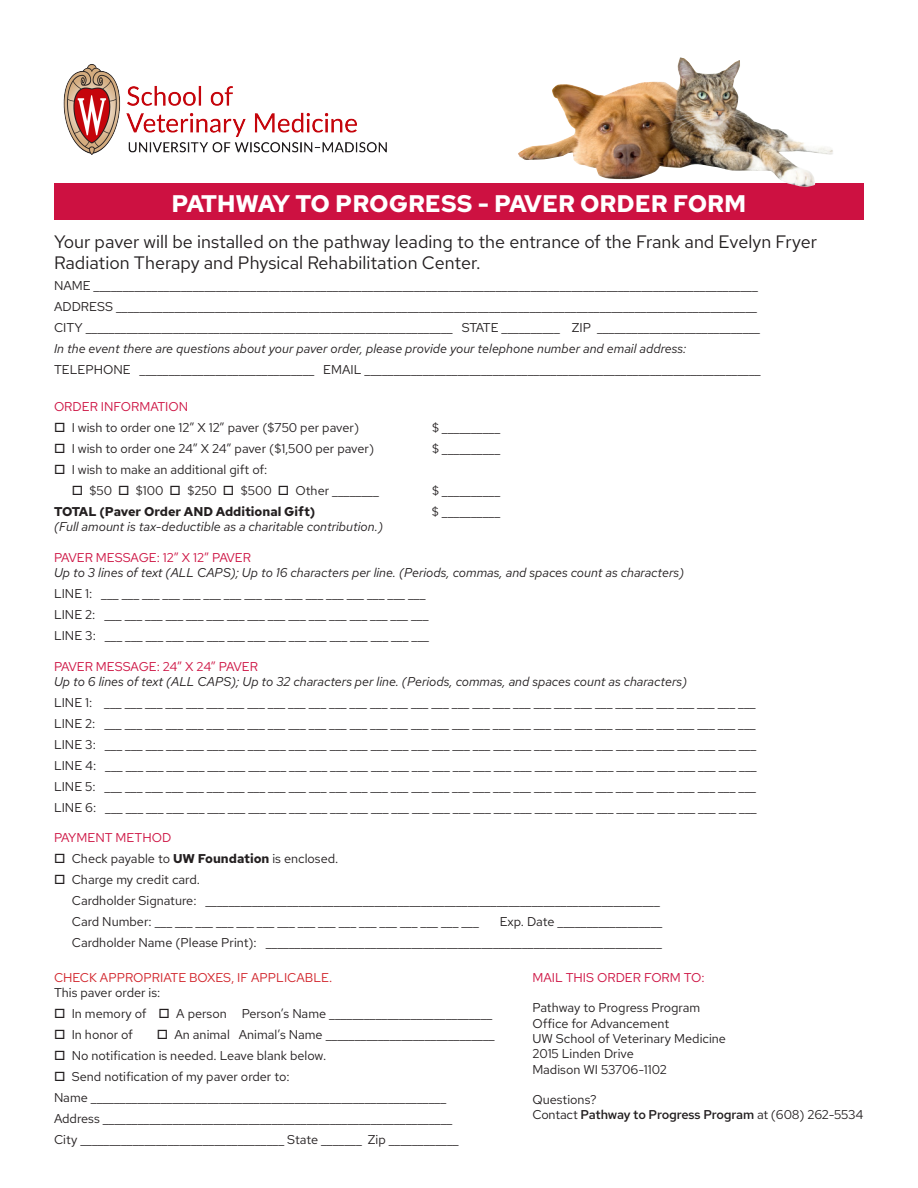
<style>
.page{position:relative;width:918px;height:1188px;background:#fff}
.page>*{position:absolute;margin:0;border:0;box-sizing:border-box;transform-origin:0 0}
.t1{font:700 24px "Red Hat Text";color:#fff}
.t2{font:18px/21.6px "Red Hat Text";color:#231f20}
.t3{font:12.75px "Red Hat Text";color:#231f20}
.t4{font:italic 12.75px "Red Hat Text";color:#231f20}
.t5{font:12.75px "Red Hat Text";color:#cd1141}
.t6{font:12.75px/15px "Red Hat Text";color:#d1232a}
.t7{font:500 12.75px "Red Hat Text";letter-spacing:-.015em;color:#231f20}
.t8{font:700 12.75px "Red Hat Text";color:#231f20}
.s1{font-weight:700}
.s2{color:#231f20}
.s3{font-weight:400}
</style>
<div class="page">
<img style="left:63px;top:64px;width:324px;height:91px">
<div style="left:54px;top:183px;width:810px;height:37px;background:#cd1141"></div>
<img style="left:518px;top:57px;width:315px;height:130px">
<p class="t1" style="left:172px;top:188px;width:576px">PATHWAY TO PROGRESS - PAVER ORDER FORM</p>
<p class="t2" style="left:54px;top:230px;width:765px">Your paver will be installed on the pathway leading to the entrance of the Frank and Evelyn Fryer<br>Radiation Therapy and Physical Rehabilitation Center.</p>
<p class="t3" style="left:54px;top:278px;width:705px">NAME __________________________________________________________________________________________________________________</p>
<p class="t3" style="left:54px;top:299px;width:705px">ADDRESS ______________________________________________________________________________________________________________</p>
<p class="t3" style="left:54px;top:320px;width:708px">CITY _______________________________________________________________ STATE __________ ZIP ____________________________</p>
<p class="t4" style="left:54px;top:341px;width:634px">In the event there are questions about your paver order, please provide your telephone number and email address:</p>
<p class="t3" style="left:54px;top:362px;width:708px">TELEPHONE ______________________________ EMAIL ____________________________________________________________________</p>
<p class="t5" style="left:54px;top:398px;width:136px">ORDER INFORMATION</p>
<p class="t3" style="left:54px;top:419px;width:307px">□ I wish to order one 12” X 12” paver ($750 per paver)</p>
<p class="t3" style="left:432px;top:419px;width:70px">$ __________</p>
<p class="t3" style="left:54px;top:440px;width:322px">□ I wish to order one 24” X 24” paver ($1,500 per paver)</p>
<p class="t3" style="left:432px;top:440px;width:70px">$ __________</p>
<p class="t3" style="left:54px;top:461px;width:215px">□ I wish to make an additional gift of:</p>
<p class="t3" style="left:72px;top:482px;width:309px">□ $50 □ $100 □ $250 □ $500 □ Other ________</p>
<p class="t3" style="left:432px;top:482px;width:70px">$ __________</p>
<p class="t8" style="left:54px;top:503px;width:263px">TOTAL (Paver Order AND Additional Gift)</p>
<p class="t3" style="left:432px;top:503px;width:70px">$ __________</p>
<p class="t4" style="left:54px;top:518px;width:331px">(Full amount is tax-deductible as a charitable contribution.)</p>
<p class="t5" style="left:54px;top:549px;width:199px">PAVER MESSAGE: 12” X 12” PAVER</p>
<p class="t4" style="left:54px;top:564px;width:632px">Up to 3 lines of text (ALL CAPS); Up to 16 characters per line. (Periods, commas, and spaces count as characters)</p>
<p class="t3" style="left:54px;top:585px;width:373px">LINE 1: ___ ___ ___ ___ ___ ___ ___ ___ ___ ___ ___ ___ ___ ___ ___ ___</p>
<p class="t3" style="left:54px;top:606px;width:376px">LINE 2: ___ ___ ___ ___ ___ ___ ___ ___ ___ ___ ___ ___ ___ ___ ___ ___</p>
<p class="t3" style="left:54px;top:627px;width:377px">LINE 3: ___ ___ ___ ___ ___ ___ ___ ___ ___ ___ ___ ___ ___ ___ ___ ___</p>
<p class="t5" style="left:54px;top:658px;width:205px">PAVER MESSAGE: 24” X 24” PAVER</p>
<p class="t4" style="left:54px;top:673px;width:635px">Up to 6 lines of text (ALL CAPS); Up to 32 characters per line. (Periods, commas, and spaces count as characters)</p>
<p class="t3" style="left:54px;top:694px;width:703px">LINE 1: ___ ___ ___ ___ ___ ___ ___ ___ ___ ___ ___ ___ ___ ___ ___ ___ ___ ___ ___ ___ ___ ___ ___ ___ ___ ___ ___ ___ ___ ___ ___ ___</p>
<p class="t3" style="left:54px;top:715px;width:703px">LINE 2: ___ ___ ___ ___ ___ ___ ___ ___ ___ ___ ___ ___ ___ ___ ___ ___ ___ ___ ___ ___ ___ ___ ___ ___ ___ ___ ___ ___ ___ ___ ___ ___</p>
<p class="t3" style="left:54px;top:736px;width:704px">LINE 3: ___ ___ ___ ___ ___ ___ ___ ___ ___ ___ ___ ___ ___ ___ ___ ___ ___ ___ ___ ___ ___ ___ ___ ___ ___ ___ ___ ___ ___ ___ ___ ___</p>
<p class="t3" style="left:54px;top:757px;width:704px">LINE 4: ___ ___ ___ ___ ___ ___ ___ ___ ___ ___ ___ ___ ___ ___ ___ ___ ___ ___ ___ ___ ___ ___ ___ ___ ___ ___ ___ ___ ___ ___ ___ ___</p>
<p class="t3" style="left:54px;top:778px;width:704px">LINE 5: ___ ___ ___ ___ ___ ___ ___ ___ ___ ___ ___ ___ ___ ___ ___ ___ ___ ___ ___ ___ ___ ___ ___ ___ ___ ___ ___ ___ ___ ___ ___ ___</p>
<p class="t3" style="left:54px;top:799px;width:704px">LINE 6: ___ ___ ___ ___ ___ ___ ___ ___ ___ ___ ___ ___ ___ ___ ___ ___ ___ ___ ___ ___ ___ ___ ___ ___ ___ ___ ___ ___ ___ ___ ___ ___</p>
<p class="t5" style="left:54px;top:830px;width:119px">PAYMENT METHOD</p>
<p class="t3" style="left:54px;top:851px;width:286px">□ Check payable to <span class="s1">UW Foundation</span> is enclosed.</p>
<p class="t3" style="left:54px;top:872px;width:147px">□ Charge my credit card.</p>
<p class="t3" style="left:72px;top:893px;width:590px">Cardholder Signature: ______________________________________________________________________________</p>
<p class="t3" style="left:72px;top:914px;width:409px">Card Number: ___ ___ ___ ___ ___ ___ ___ ___ ___ ___ ___ ___ ___ ___ ___ ___</p>
<p class="t3" style="left:500px;top:914px;width:164px">Exp. Date __________________</p>
<p class="t3" style="left:72px;top:935px;width:592px">Cardholder Name (Please Print): ____________________________________________________________________</p>
<p class="t6" style="left:54px;top:970px;width:280px">CHECK APPROPRIATE BOXES, IF APPLICABLE.<br><span class="s2">This paver order is:</span></p>
<p class="t3" style="left:54px;top:1005px;width:440px">□ In memory of □ A person Person’s Name ____________________________</p>
<p class="t3" style="left:54px;top:1026px;width:81px">□ In honor of</p>
<p class="t3" style="left:157px;top:1026px;width:339px">□ An animal Animal’s Name _____________________________</p>
<p class="t3" style="left:54px;top:1047px;width:274px">□ No notification is needed. Leave blank below.</p>
<p class="t3" style="left:54px;top:1068px;width:237px">□ Send notification of my paver order to:</p>
<p class="t3" style="left:54px;top:1089px;width:394px">Name _____________________________________________________________</p>
<p class="t3" style="left:54px;top:1110px;width:400px">Address ____________________________________________________________</p>
<p class="t3" style="left:54px;top:1131px;width:406px">City ___________________________________ State _______ Zip ____________</p>
<p class="t5" style="left:532px;top:969px;width:174px">MAIL THIS ORDER FORM TO:</p>
<p class="t3" style="left:532px;top:1000px;width:169px">Pathway to Progress Program</p>
<p class="t3" style="left:532px;top:1015px;width:138px">Office for Advancement</p>
<p class="t3" style="left:532px;top:1030px;width:195px">UW School of Veterinary Medicine</p>
<p class="t3" style="left:532px;top:1045px;width:103px">2015 Linden Drive</p>
<p class="t3" style="left:532px;top:1061px;width:136px">Madison WI 53706-1102</p>
<p class="t3" style="left:532px;top:1091px;width:66px">Questions?</p>
<p class="t7" style="left:532px;top:1106px;width:333px"><span class="s3">Contact</span> Pathway to Progress Program <span class="s3">at (608) 262-5534</span></p>
</div>
